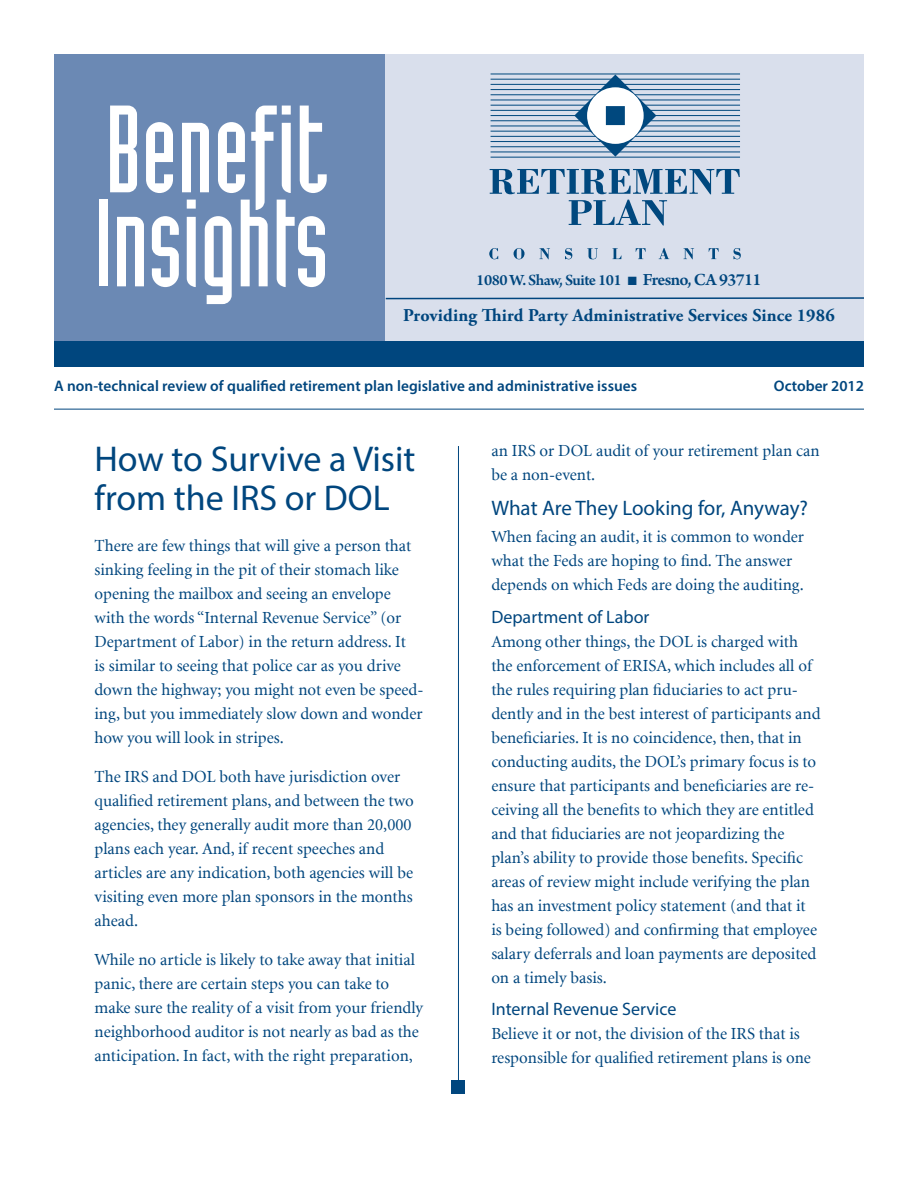
<style>
.page{position:relative;width:918px;height:1188px;background:#fff}
.page>*{position:absolute;margin:0;border:0;box-sizing:border-box;transform-origin:0 0}
.t1{font:121.5px/94.1px "Industria Solid";color:#fff}
.headline{font:36px/39px "Myriad Pro";color:#00467e}
.subhead{font:21px "Myriad Pro";letter-spacing:-.005em;color:#00467e}
.t2{font:700 18px "Adobe Garamond Pro";letter-spacing:.01em;color:#00467e}
.subhead_2{font:18px "Myriad Pro";color:#00467e}
.body{font:16.8px/24px "Minion";color:#00467e}
.t3{font:600 16.5px "Arno Pro";letter-spacing:-.03em;color:#00467e}
.t4{font:600 15.3px "Myriad Pro";letter-spacing:.005em;color:#00467e}
.s1{font-family:"Industria Solid A"}
.s2{font-size:18px}
</style>
<div class="page">
<hr style="left:458px;top:446px;width:1px;height:648px;background:#00467e">
<div style="left:452px;top:1080px;width:13px;height:14px;background:#00467e"></div>
<hr style="left:54px;top:409px;width:810px;height:1px;background:#00467e">
<div style="left:387px;top:56px;width:475px;height:291px;background:#d9dfec"></div>
<div style="left:56px;top:56px;width:327px;height:291px;background:#6b89b4"></div>
<div style="left:54px;top:341px;width:810px;height:25px;background:#00467e"></div>
<hr style="left:491px;top:74px;width:249px;height:1px;background:#00487e">
<hr style="left:491px;top:79px;width:249px;height:1px;background:#00487e">
<hr style="left:491px;top:84px;width:249px;height:1px;background:#00487e">
<hr style="left:491px;top:89px;width:249px;height:1px;background:#00487e">
<hr style="left:491px;top:94px;width:249px;height:1px;background:#00487e">
<hr style="left:491px;top:99px;width:249px;height:1px;background:#00487e">
<hr style="left:491px;top:105px;width:249px;height:1px;background:#00487e">
<hr style="left:491px;top:110px;width:249px;height:1px;background:#00487e">
<hr style="left:491px;top:115px;width:249px;height:1px;background:#00487e">
<hr style="left:491px;top:120px;width:249px;height:1px;background:#00487e">
<hr style="left:491px;top:125px;width:249px;height:1px;background:#00487e">
<hr style="left:491px;top:131px;width:249px;height:1px;background:#00487e">
<hr style="left:491px;top:136px;width:249px;height:1px;background:#00487e">
<hr style="left:491px;top:141px;width:249px;height:1px;background:#00487e">
<hr style="left:491px;top:146px;width:249px;height:1px;background:#00487e">
<hr style="left:491px;top:151px;width:249px;height:1px;background:#00487e">
<svg style="left:574px;top:75px;width:82px;height:82px"></svg>
<div style="left:587px;top:87px;width:57px;height:57px;background:#fff;border-radius:50%"></div>
<div style="left:607px;top:107px;width:17px;height:17px;background:#00487e"></div>
<div style="left:606px;top:106px;width:19px;height:19px;border:1px solid #00487e"></div>
<hr style="left:491px;top:157px;width:249px;height:1px;background:#00487e">
<svg style="left:490px;top:169px;width:250px;height:25px"></svg>
<svg style="left:569px;top:200px;width:98px;height:26px"></svg>
<svg style="left:489px;top:248px;width:9px;height:11px"></svg>
<svg style="left:514px;top:248px;width:11px;height:11px"></svg>
<svg style="left:539px;top:248px;width:11px;height:11px"></svg>
<svg style="left:565px;top:248px;width:7px;height:11px"></svg>
<svg style="left:587px;top:248px;width:11px;height:11px"></svg>
<svg style="left:613px;top:248px;width:8px;height:11px"></svg>
<svg style="left:636px;top:248px;width:10px;height:11px"></svg>
<svg style="left:659px;top:248px;width:10px;height:11px"></svg>
<svg style="left:684px;top:248px;width:10px;height:11px"></svg>
<svg style="left:709px;top:248px;width:10px;height:11px"></svg>
<svg style="left:733px;top:248px;width:8px;height:11px"></svg>
<svg style="left:384px;top:297px;width:480px;height:3px"></svg>
<p class="t1" style="left:95px;top:102px;width:236px"><span class="s1">Benefit<br></span>Insights</p>
<p class="t3" style="left:476px;top:270px;width:287px">1080 W. Shaw, Suite 101 ■ <span class="s2">Fresno, CA 93711</span></p>
<p class="t2" style="left:403px;top:304px;width:433px">Providing Third Party Administrative Services Since 1986</p>
<p class="t4" style="left:54px;top:376px;width:585px">A non-technical review of qualified retirement plan legislative and administrative issues</p>
<p class="t4" style="left:774px;top:376px;width:92px">October 2012</p>
<p class="headline" style="left:94px;top:439px;width:323px">How to Survive a Visit from the IRS or DOL</p>
<p class="body" style="left:94px;top:534px;width:331px">There are few things that will give a person that sinking feeling in the pit of their stomach like opening the mailbox and seeing an envelope with the words “Internal Revenue Service” (or Department of Labor) in the return address. It<br>is similar to seeing that police car as you drive down the highway; you might not even be speed&shy;ing, but you immediately slow down and wonder how you will look in stripes.</p>
<p class="body" style="left:94px;top:765px;width:321px">The IRS and DOL both have jurisdiction over qualified retirement plans, and between the two agencies, they generally audit more than 20,000 plans each year. And, if recent speeches and articles are any indication, both agencies will be visiting even more plan sponsors in the months ahead.</p>
<p class="body" style="left:94px;top:948px;width:330px">While no article is likely to take away that initial panic, there are certain steps you can take to make sure the reality of a visit from your friendly neighborhood auditor is not nearly as bad as the anticipation. In fact, with the right preparation,</p>
<p class="body" style="left:491px;top:439px;width:330px">an IRS or DOL audit of your retirement plan can be a non-event.</p>
<p class="subhead" style="left:491px;top:495px;width:318px">What Are They Looking for, Anyway?</p>
<p class="body" style="left:491px;top:526px;width:314px">When facing an audit, it is common to wonder what the Feds are hoping to find. The answer depends on which Feds are doing the auditing.</p>
<p class="subhead_2" style="left:491px;top:605px;width:160px">Department of Labor</p>
<p class="body" style="left:491px;top:630px;width:331px">Among other things, the DOL is charged with the enforcement of ERISA, which includes all of the rules requiring plan fiduciaries to act pru&shy;dently and in the best interest of participants and beneficiaries. It is no coincidence, then, that in conducting audits, the DOL’s primary focus is to ensure that participants and beneficiaries are re&shy;ceiving all the benefits to which they are entitled and that fiduciaries are not jeopardizing the plan’s ability to provide those benefits. Specific areas of review might include verifying the plan has an investment policy statement (and that it<br>is being followed) and confirming that employee salary deferrals and loan payments are deposited on a timely basis.</p>
<p class="subhead_2" style="left:491px;top:998px;width:187px">Internal Revenue Service</p>
<p class="body" style="left:491px;top:1022px;width:321px">Believe it or not, the division of the IRS that is responsible for qualified retirement plans is one</p>
</div>
